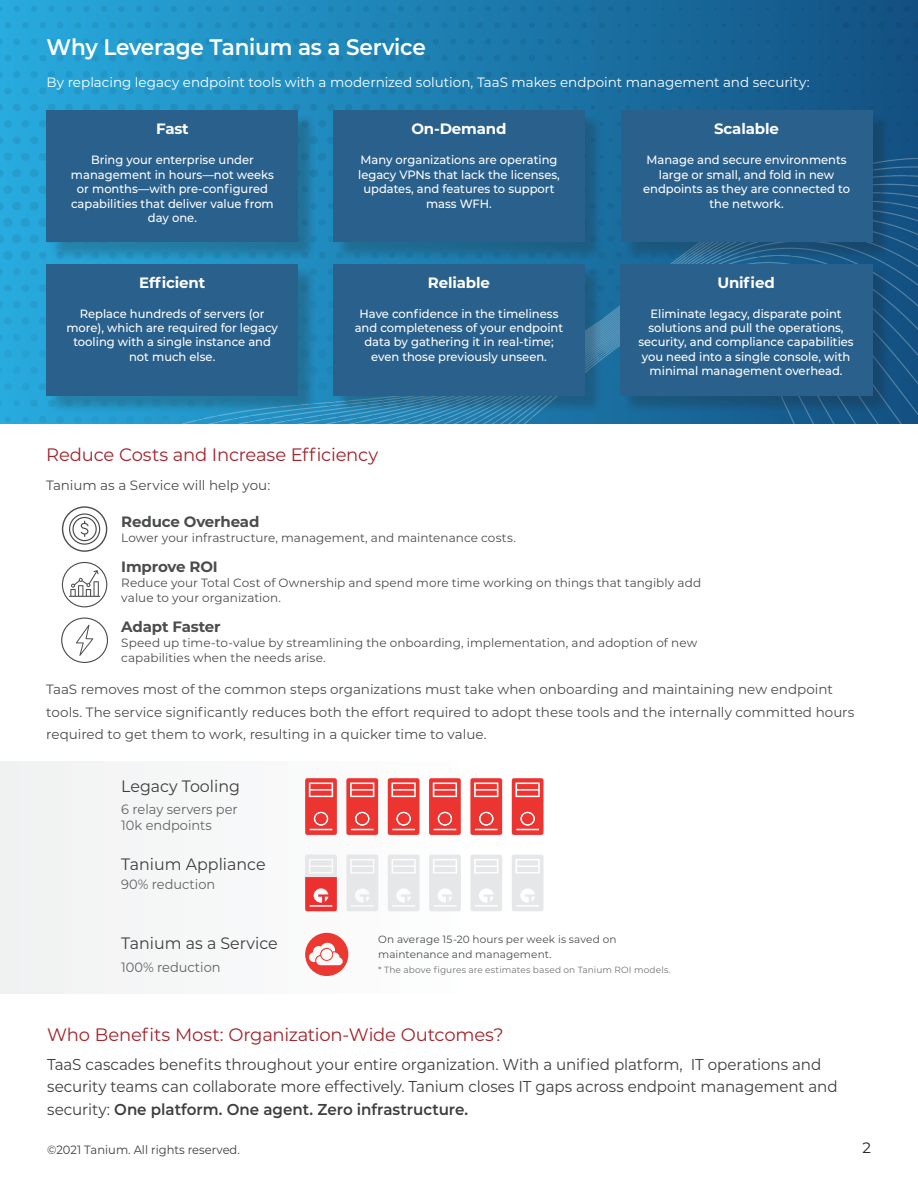
<style>
.page{position:relative;width:918px;height:1188px;background:#fff}
.page>*{position:absolute;margin:0;border:0;box-sizing:border-box;transform-origin:0 0}
.t1{font:600 22.5px "Montserrat";letter-spacing:-.01em;color:#fff;scale:.96 1}
.Body_Text__align_lef{font:18px "Montserrat";letter-spacing:-.01em;color:#a3242c}
.t2{font:16.5px "Montserrat";color:#3e3e3f;scale:.96 1}
.Body_Text__align_lef-2{font:15.75px/22.5px "Montserrat";letter-spacing:-.005em;color:#3e3e3f;scale:.96 1}
.H3__align_left{font:700 15px "Montserrat";letter-spacing:-.01em;color:#fff}
.H3__align_left-2{font:700 15px "Montserrat";letter-spacing:-.01em;color:#4b4c4d}
.t3{font:15px "Montserrat";color:#231f20}
.Body_Text__align_lef-3{font:13.5px/22.5px "Montserrat";color:#4b4c4d}
.Body_Text__align_lef-4{font:13.5px "Montserrat";color:#fff}
.t4{font:13.5px/16.2px "Montserrat";color:#636366;scale:.96 1}
.t5{font:500 12px/14.4px "Montserrat";color:#fff;text-align:center;scale:.96 1}
.H3__align_left-3{font:12px/15px "Montserrat";letter-spacing:.005em;color:#4b4c4d}
.t6{font:12px "Montserrat";color:#3e3e3f;scale:.96 1}
.Body_Text__align_lef-5{font:10.5px/15px "Montserrat";letter-spacing:.01em;color:#4b4c4d}
.Body_Text__align_lef-6{font:9px "Montserrat";letter-spacing:.015em;color:#717275}
.s1{font-weight:600}
</style>
<div class="page">
<div style="left:0;top:761px;width:918px;height:233px;background:linear-gradient(to right,#f3f4f4,#fff)"></div>
<img style="left:0;top:0;width:918px;height:423px">
<div style="left:49px;top:113px;width:268px;height:148px;background:#231f20;opacity:.25"></div>
<div style="left:47px;top:111px;width:251px;height:131px;background:#2a608c"></div>
<div style="left:49px;top:266px;width:268px;height:148px;background:#231f20;opacity:.25"></div>
<div style="left:46px;top:264px;width:252px;height:131px;background:#2a608c"></div>
<div style="left:335px;top:113px;width:269px;height:148px;background:#231f20;opacity:.25"></div>
<div style="left:333px;top:111px;width:252px;height:131px;background:#2a608c"></div>
<div style="left:335px;top:266px;width:269px;height:148px;background:#231f20;opacity:.25"></div>
<div style="left:333px;top:264px;width:252px;height:131px;background:#2a608c"></div>
<div style="left:623px;top:113px;width:268px;height:148px;background:#231f20;opacity:.25"></div>
<div style="left:621px;top:111px;width:251px;height:131px;background:#2a608c"></div>
<div style="left:622px;top:266px;width:269px;height:148px;background:#231f20;opacity:.25"></div>
<div style="left:620px;top:264px;width:252px;height:131px;background:#2a608c"></div>
<svg style="left:62px;top:506px;width:45px;height:46px"></svg>
<svg style="left:62px;top:562px;width:45px;height:45px"></svg>
<svg style="left:61px;top:618px;width:47px;height:45px"></svg>
<svg style="left:305px;top:933px;width:43px;height:43px"></svg>
<svg style="left:305px;top:778px;width:32px;height:57px;background:#ee504e"></svg>
<svg style="left:346px;top:778px;width:32px;height:57px;background:#ee514f"></svg>
<svg style="left:388px;top:778px;width:32px;height:57px;background:#ee5250"></svg>
<svg style="left:429px;top:778px;width:32px;height:57px;background:#ee514e"></svg>
<svg style="left:470px;top:778px;width:32px;height:57px;background:#ee524f"></svg>
<svg style="left:512px;top:778px;width:32px;height:57px;background:#ee5250"></svg>
<svg style="left:346px;top:855px;width:32px;height:56px"></svg>
<svg style="left:388px;top:855px;width:32px;height:56px"></svg>
<svg style="left:429px;top:855px;width:32px;height:56px"></svg>
<svg style="left:470px;top:855px;width:32px;height:56px"></svg>
<svg style="left:512px;top:855px;width:32px;height:56px"></svg>
<svg style="left:305px;top:855px;width:32px;height:56px;background:#ec8c8d"></svg>
<p class="t1" style="left:47px;top:31px;width:397px">Why Leverage Tanium as a Service</p>
<p class="Body_Text__align_lef-4" style="left:47px;top:73px;width:765px">By replacing legacy endpoint tools with a modernized solution, TaaS makes endpoint management and security:</p>
<p class="H3__align_left" style="left:156px;top:118px;width:34px">Fast</p>
<p class="t5" style="left:71px;top:152px;width:213px">Bring your enterprise under management in hours—not weeks or months—with pre-configured capabilities that deliver value from day one.</p>
<p class="H3__align_left" style="left:139px;top:271px;width:68px">Efficient</p>
<p class="t5" style="left:66px;top:306px;width:222px">Replace hundreds of servers (or more), which are required for legacy tooling with a single instance and not much else.</p>
<p class="H3__align_left" style="left:411px;top:118px;width:97px">On-Demand</p>
<p class="t5" style="left:358px;top:152px;width:212px">Many organizations are operating legacy VPNs that lack the licenses, updates, and features to support mass WFH.</p>
<p class="H3__align_left" style="left:428px;top:271px;width:64px">Reliable</p>
<p class="t5" style="left:355px;top:306px;width:219px">Have confidence in the timeliness and completeness of your endpoint data by gathering it in real-time; even those previously unseen.</p>
<p class="H3__align_left" style="left:714px;top:118px;width:66px">Scalable</p>
<p class="t5" style="left:643px;top:152px;width:217px">Manage and secure environments large or small, and fold in new endpoints as they are connected to the network.</p>
<p class="H3__align_left" style="left:717px;top:271px;width:59px">Unified</p>
<p class="t5" style="left:638px;top:306px;width:226px">Eliminate legacy, disparate point solutions and pull the operations, security, and compliance capabilities you need into a single console, with minimal management overhead.</p>
<p class="Body_Text__align_lef" style="left:46px;top:442px;width:334px">Reduce Costs and Increase Efficiency</p>
<p class="Body_Text__align_lef-3" style="left:46px;top:473px;width:225px">Tanium as a Service will help you:</p>
<p class="H3__align_left-2" style="left:121px;top:511px;width:140px">Reduce Overhead</p>
<p class="H3__align_left-3" style="left:121px;top:530px;width:396px">Lower your infrastructure, management, and maintenance costs.</p>
<p class="H3__align_left-2" style="left:121px;top:556px;width:98px">Improve ROI</p>
<p class="H3__align_left-3" style="left:121px;top:575px;width:581px">Reduce your Total Cost of Ownership and spend more time working on things that tangibly add value to your organization.</p>
<p class="H3__align_left-2" style="left:121px;top:616px;width:101px">Adapt Faster</p>
<p class="H3__align_left-3" style="left:121px;top:635px;width:577px">Speed up time-to-value by streamlining the onboarding, implementation, and adoption of new capabilities when the needs arise.</p>
<p class="Body_Text__align_lef-3" style="left:46px;top:678px;width:810px">TaaS removes most of the common steps organizations must take when onboarding and maintaining new endpoint tools. The service significantly reduces both the effort required to adopt these tools and the internally committed hours required to get them to work, resulting in a quicker time to value.</p>
<p class="t2" style="left:121px;top:775px;width:125px">Legacy Tooling</p>
<p class="t4" style="left:121px;top:800px;width:123px">6 relay servers per<br>10k endpoints</p>
<p class="t2" style="left:121px;top:853px;width:152px">Tanium Appliance</p>
<p class="t4" style="left:121px;top:876px;width:99px">90% reduction</p>
<p class="t2" style="left:121px;top:932px;width:164px">Tanium as a Service</p>
<p class="t4" style="left:121px;top:959px;width:105px">100% reduction</p>
<p class="Body_Text__align_lef-5" style="left:378px;top:931px;width:240px">On average 15-20 hours per week is saved on maintenance and management.</p>
<p class="Body_Text__align_lef-6" style="left:378px;top:964px;width:294px">* The above figures are estimates based on Tanium ROI models.</p>
<p class="Body_Text__align_lef" style="left:47px;top:1022px;width:458px">Who Benefits Most: Organization-Wide Outcomes?</p>
<p class="Body_Text__align_lef-2" style="left:47px;top:1052px;width:825px">TaaS cascades benefits throughout your entire organization. With a unified platform, IT operations and security teams can collaborate more effectively. Tanium closes IT gaps across endpoint management and security: <span class="s1">One platform. One agent. Zero infrastructure.</span></p>
<p class="t6" style="left:47px;top:1142px;width:202px">©2021 Tanium. All rights reserved.</p>
<p class="t3" style="left:862px;top:1137px;width:10px">2</p>
</div>
